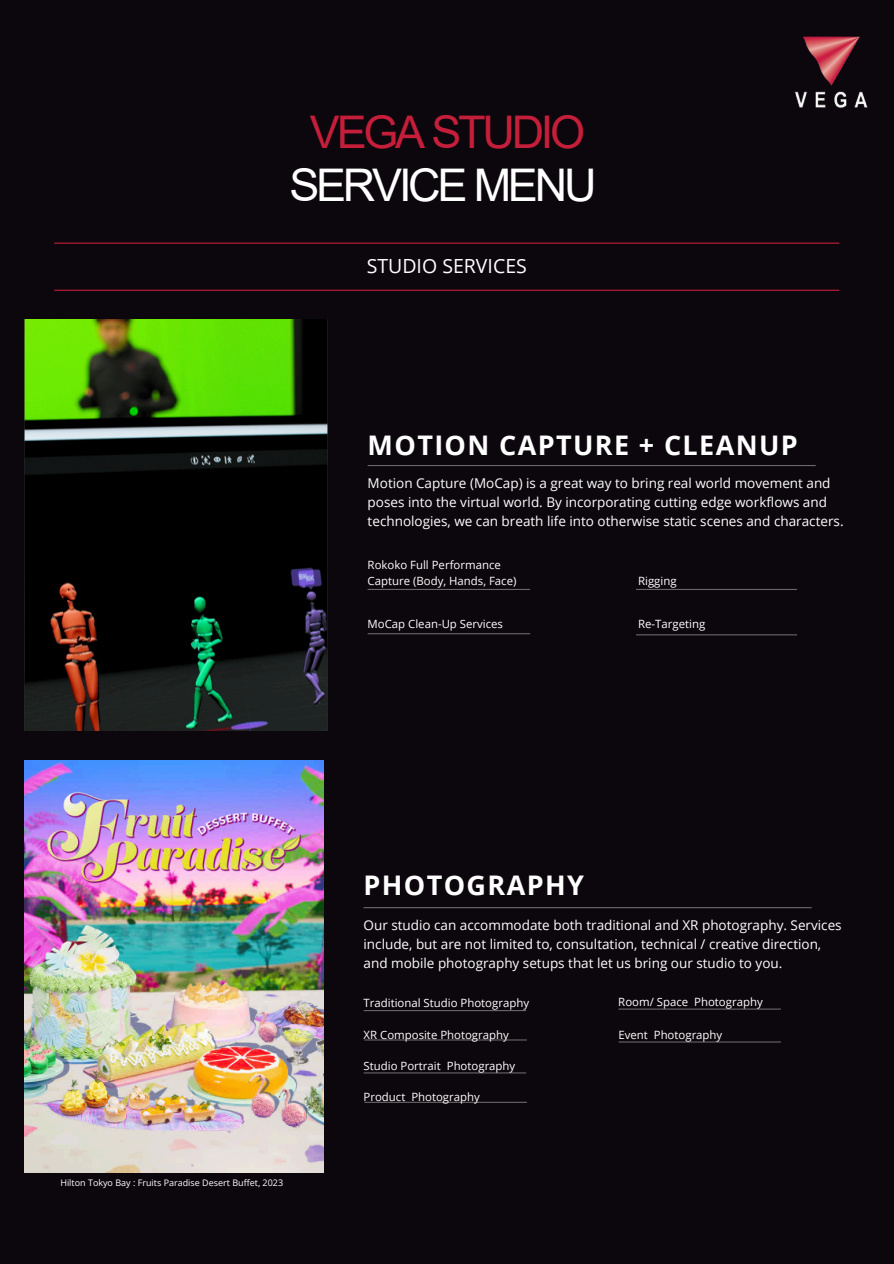
<style>
.page{position:relative;width:894px;height:1264px;background:#fff}
.page>*{position:absolute;margin:0;border:0;box-sizing:border-box;transform-origin:0 0}
.t1{font:45px/52.8px "Arial";letter-spacing:-.07em;color:#fff;text-align:center}
.t2{font:700 27px "Open Sans";letter-spacing:.05em;color:#fff}
.t3{font:19.5px "Open Sans";color:#fff}
.t4{font:13.5px/19.2px "Open Sans";color:#fff}
.t5{font:11.4px/15.1px "Open Sans";color:#fff}
.t6{font:9px "Open Sans";color:#fff}
.s1{color:#c41e3a}
</style>
<div class="page">
<div style="left:0;top:0;width:893px;height:1263px;background:#0c070c"></div>
<hr style="left:54px;top:242px;width:785px;height:2px;background:#c41e3a">
<hr style="left:54px;top:290px;width:785px;height:1px;background:#c41e3a">
<img style="left:794px;top:36px;width:74px;height:72px">
<img style="left:25px;top:319px;width:303px;height:411px">
<hr style="left:367px;top:465px;width:448px;height:1px;background:#696969">
<hr style="left:367px;top:589px;width:163px;height:1px;background:#a6a6a6">
<hr style="left:367px;top:633px;width:163px;height:1px;background:#a6a6a6">
<hr style="left:635px;top:589px;width:161px;height:1px;background:#a6a6a6">
<hr style="left:635px;top:634px;width:161px;height:1px;background:#a6a6a6">
<img style="left:25px;top:760px;width:298px;height:411px">
<hr style="left:363px;top:907px;width:448px;height:1px;background:#696969">
<hr style="left:363px;top:1010px;width:163px;height:1px;background:#a6a6a6">
<hr style="left:364px;top:1039px;width:162px;height:1px;background:#a6a6a6">
<hr style="left:363px;top:1072px;width:163px;height:1px;background:#a6a6a6">
<hr style="left:364px;top:1101px;width:162px;height:1px;background:#a6a6a6">
<hr style="left:618px;top:1008px;width:162px;height:1px;background:#a6a6a6">
<hr style="left:618px;top:1041px;width:162px;height:1px;background:#a6a6a6">
<h1 class="t1" style="left:289px;top:106px;width:308px"><span class="s1">VEGA STUDIO<br></span>SERVICE MENU</h1>
<p class="t3" style="left:366px;top:253px;width:162px">STUDIO SERVICES</p>
<p class="t2" style="left:367px;top:426px;width:431px">MOTION CAPTURE + CLEANUP</p>
<h2 class="t4" style="left:367px;top:473px;width:477px">Motion Capture (MoCap) is a great way to bring real world movement and poses into the virtual world. By incorporating cutting edge workflows and technologies, we can breath life into otherwise static scenes and characters.</h2>
<h3 class="t5" style="left:367px;top:557px;width:150px">Rokoko Full Performance<br>Capture (Body, Hands, Face)</h3>
<p class="t5" style="left:367px;top:616px;width:137px">MoCap Clean-Up Services</p>
<p class="t5" style="left:638px;top:573px;width:40px">Rigging</p>
<p class="t5" style="left:638px;top:616px;width:69px">Re-Targeting</p>
<p class="t6" style="left:60px;top:1176px;width:224px">Hilton Tokyo Bay : Fruits Paradise Desert Buffet, 2023</p>
<h4 class="t2" style="left:363px;top:865px;width:222px">PHOTOGRAPHY</h4>
<h5 class="t4" style="left:363px;top:915px;width:479px">Our studio can accommodate both traditional and XR photography. Services include, but are not limited to, consultation, technical / creative direction, and mobile photography setups that let us bring our studio to you.</h5>
<h5 class="t5" style="left:363px;top:995px;width:167px">Traditional Studio Photography</h5>
<p class="t5" style="left:363px;top:1026px;width:147px">XR Composite Photography</p>
<h5 class="t5" style="left:363px;top:1057px;width:153px">Studio Portrait Photography</h5>
<p class="t5" style="left:363px;top:1089px;width:118px">Product Photography</p>
<p class="t5" style="left:618px;top:993px;width:146px">Room/ Space Photography</p>
<h5 class="t5" style="left:618px;top:1026px;width:105px">Event Photography</h5>
</div>
